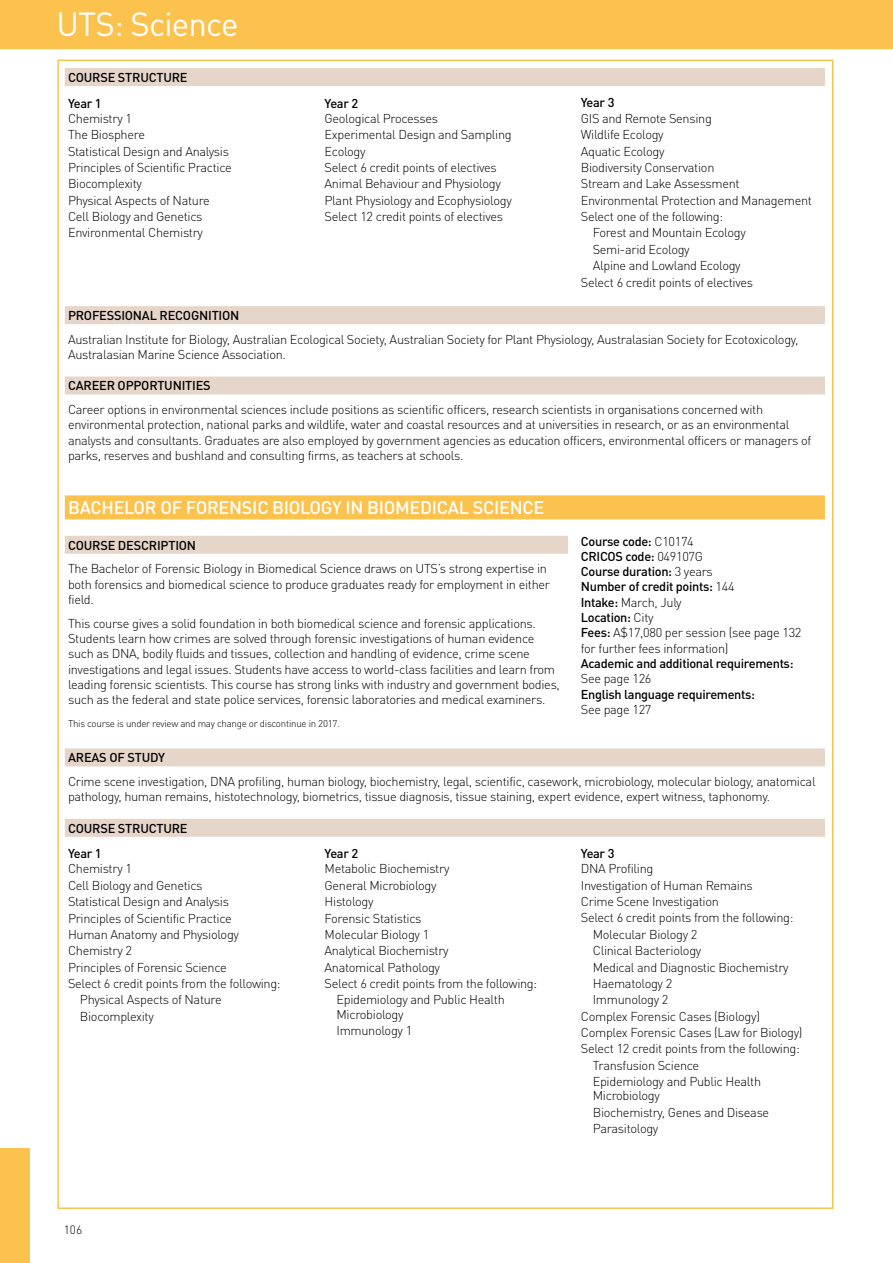
<style>
.page{position:relative;width:893px;height:1263px;background:#fff}
.page>*{position:absolute;margin:0;border:0;box-sizing:border-box;transform-origin:0 0}
.t1{font:33px "DINOT";letter-spacing:-.025em;color:#fff}
.t2{font:500 18px "DINOT";letter-spacing:-.015em;color:#fff}
.t3{font:300 12.75px/15.3px "DINOT";letter-spacing:-.025em;color:#000}
.t4{font:500 12.75px/25.8px "DINOT";letter-spacing:-.025em;color:#000}
.t5{font:300 12px "DINOT";color:#000}
.t6{font:300 9.75px "DINOT";letter-spacing:-.025em;color:#000}
.s1{font-weight:500}
</style>
<div class="page">
<div style="left:0;top:0;width:893px;height:49px;background:#fcc24e"></div>
<div style="left:0;top:1148px;width:30px;height:115px;background:#fcc24e"></div>
<div style="left:65px;top:68px;width:760px;height:18px;background:#e6d5c9"></div>
<div style="left:65px;top:306px;width:760px;height:18px;background:#e6d5c9"></div>
<div style="left:65px;top:377px;width:760px;height:18px;background:#e6d5c9"></div>
<div style="left:65px;top:495px;width:760px;height:24px;background:#fcc24e"></div>
<div style="left:65px;top:536px;width:503px;height:18px;background:#e6d5c9"></div>
<div style="left:65px;top:748px;width:760px;height:18px;background:#e6d5c9"></div>
<div style="left:65px;top:819px;width:760px;height:18px;background:#e6d5c9"></div>
<h1 class="t1" style="left:57px;top:3px;width:184px">UTS: Science</h1>
<p class="t4" style="left:68px;top:64px;width:121px">COURSE STRUCTURE<br>Year 1</p>
<p class="t3" style="left:68px;top:110px;width:165px;line-height:16.4px">Chemistry 1<br>The Biosphere<br>Statistical Design and Analysis<br>Principles of Scientific Practice<br>Biocomplexity<br>Physical Aspects of Nature<br>Cell Biology and Genetics<br>Environmental Chemistry</p>
<p class="t4" style="left:325px;top:90px;width:35px">Year 2</p>
<p class="t3" style="left:325px;top:110px;width:189px;line-height:16.4px">Geological Processes<br>Experimental Design and Sampling<br>Ecology<br>Select 6 credit points of electives<br>Animal Behaviour and Physiology<br>Plant Physiology and Ecophysiology<br>Select 12 credit points of electives</p>
<p class="t4" style="left:581px;top:90px;width:35px">Year 3</p>
<p class="t3" style="left:581px;top:110px;width:133px">GIS and Remote Sensing</p>
<p class="t3" style="left:581px;top:127px;width:84px">Wildlife Ecology</p>
<p class="t3" style="left:581px;top:143px;width:85px">Aquatic Ecology</p>
<p class="t3" style="left:581px;top:160px;width:135px">Biodiversity Conservation</p>
<p class="t3" style="left:581px;top:176px;width:160px">Stream and Lake Assessment</p>
<p class="t3" style="left:581px;top:192px;width:233px">Environmental Protection and Management</p>
<p class="t3" style="left:581px;top:209px;width:144px">Select one of the following:</p>
<p class="t3" style="left:593px;top:225px;width:155px">Forest and Mountain Ecology</p>
<p class="t3" style="left:593px;top:241px;width:98px">Semi-arid Ecology</p>
<p class="t3" style="left:593px;top:258px;width:150px">Alpine and Lowland Ecology</p>
<p class="t3" style="left:581px;top:274px;width:174px">Select 6 credit points of electives</p>
<p class="t4" style="left:68px;top:302px;width:173px">PROFESSIONAL RECOGNITION</p>
<p class="t3" style="left:68px;top:331px;width:732px">Australian Institute for Biology, Australian Ecological Society, Australian Society for Plant Physiology, Australasian Society for Ecotoxicology,<br>Australasian Marine Science Association.</p>
<p class="t4" style="left:68px;top:372px;width:144px">CAREER OPPORTUNITIES</p>
<p class="t3" style="left:68px;top:402px;width:745px">Career options in environmental sciences include positions as scientific officers, research scientists in organisations concerned with environmental protection, national parks and wildlife, water and coastal resources and at universities in research, or as an environmental analysts and consultants. Graduates are also employed by government agencies as education officers, environmental officers or managers of parks, reserves and bushland and consulting firms, as teachers at schools.</p>
<h2 class="t2" style="left:68px;top:496px;width:478px">BACHELOR OF FORENSIC BIOLOGY IN BIOMEDICAL SCIENCE</h2>
<p class="t3" style="left:581px;top:533px;width:222px"><span class="s1">Course code:</span> C10174<br><span class="s1">CRICOS code:</span> 049107G<br><span class="s1">Course duration:</span> 3 years<br><span class="s1">Number of credit points:</span> 144<br><span class="s1">Intake:</span> March, July<br><span class="s1">Location:</span> City<br><span class="s1">Fees:</span> A$17,080 per session (see page 132 for further fees information)</p>
<p class="t4" style="left:581px;top:650px;width:214px">Academic and additional requirements:</p>
<p class="t3" style="left:581px;top:671px;width:72px">See page 126</p>
<p class="t4" style="left:581px;top:681px;width:176px">English language requirements:</p>
<p class="t3" style="left:581px;top:701px;width:72px">See page 127</p>
<p class="t4" style="left:68px;top:532px;width:130px">COURSE DESCRIPTION</p>
<p class="t3" style="left:68px;top:561px;width:483px">The Bachelor of Forensic Biology in Biomedical Science draws on UTS’s strong expertise in both forensics and biomedical science to produce graduates ready for employment in either field.</p>
<p class="t3" style="left:68px;top:615px;width:493px">This course gives a solid foundation in both biomedical science and forensic applications.<br>Students learn how crimes are solved through forensic investigations of human evidence such as DNA, bodily fluids and tissues, collection and handling of evidence, crime scene investigations and legal issues. Students have access to world-class facilities and learn from leading forensic scientists. This course has strong links with industry and government bodies, such as the federal and state police services, forensic laboratories and medical examiners.</p>
<p class="t6" style="left:68px;top:718px;width:273px">This course is under review and may change or discontinue in 2017.</p>
<p class="t4" style="left:68px;top:744px;width:99px">AREAS OF STUDY</p>
<p class="t3" style="left:68px;top:774px;width:749px">Crime scene investigation, DNA profiling, human biology, biochemistry, legal, scientific, casework, microbiology, molecular biology, anatomical pathology, human remains, histotechnology, biometrics, tissue diagnosis, tissue staining, expert evidence, expert witness, taphonomy.</p>
<p class="t4" style="left:68px;top:815px;width:121px">COURSE STRUCTURE<br>Year 1</p>
<p class="t3" style="left:68px;top:861px;width:65px">Chemistry 1</p>
<p class="t3" style="left:68px;top:877px;width:136px">Cell Biology and Genetics</p>
<p class="t3" style="left:68px;top:894px;width:162px">Statistical Design and Analysis</p>
<p class="t3" style="left:68px;top:910px;width:165px">Principles of Scientific Practice</p>
<p class="t3" style="left:68px;top:926px;width:173px">Human Anatomy and Physiology</p>
<p class="t3" style="left:68px;top:943px;width:65px">Chemistry 2</p>
<p class="t3" style="left:68px;top:959px;width:160px">Principles of Forensic Science</p>
<p class="t3" style="left:68px;top:976px;width:214px">Select 6 credit points from the following:</p>
<p class="t3" style="left:80px;top:992px;width:143px">Physical Aspects of Nature</p>
<p class="t3" style="left:80px;top:1008px;width:76px">Biocomplexity</p>
<p class="t4" style="left:581px;top:840px;width:35px">Year 3</p>
<p class="t3" style="left:581px;top:861px;width:74px">DNA Profiling</p>
<p class="t3" style="left:581px;top:877px;width:173px">Investigation of Human Remains</p>
<p class="t3" style="left:581px;top:894px;width:140px">Crime Scene Investigation</p>
<p class="t3" style="left:581px;top:910px;width:214px">Select 6 credit points from the following:</p>
<p class="t3" style="left:593px;top:926px;width:106px">Molecular Biology 2</p>
<p class="t3" style="left:593px;top:943px;width:110px">Clinical Bacteriology</p>
<p class="t3" style="left:593px;top:959px;width:197px">Medical and Diagnostic Biochemistry</p>
<p class="t3" style="left:593px;top:975px;width:81px">Haematology 2</p>
<p class="t3" style="left:593px;top:992px;width:77px">Immunology 2</p>
<p class="t3" style="left:581px;top:1008px;width:181px">Complex Forensic Cases (Biology)</p>
<p class="t3" style="left:581px;top:1025px;width:223px">Complex Forensic Cases (Law for Biology)</p>
<p class="t3" style="left:581px;top:1041px;width:220px">Select 12 credit points from the following:</p>
<p class="t3" style="left:593px;top:1057px;width:108px">Transfusion Science</p>
<p class="t3" style="left:593px;top:1074px;width:170px">Epidemiology and Public Health</p>
<p class="t3" style="left:593px;top:1087px;width:178px;line-height:16.4px">Microbiology<br>Biochemistry, Genes and Disease<br>Parasitology</p>
<p class="t4" style="left:325px;top:840px;width:35px">Year 2</p>
<p class="t3" style="left:325px;top:861px;width:126px">Metabolic Biochemistry</p>
<p class="t3" style="left:325px;top:877px;width:114px">General Microbiology</p>
<p class="t3" style="left:325px;top:894px;width:51px">Histology</p>
<p class="t3" style="left:325px;top:910px;width:98px">Forensic Statistics</p>
<p class="t3" style="left:325px;top:926px;width:106px">Molecular Biology 1</p>
<p class="t3" style="left:325px;top:943px;width:126px">Analytical Biochemistry</p>
<p class="t3" style="left:325px;top:959px;width:117px">Anatomical Pathology</p>
<p class="t3" style="left:325px;top:976px;width:214px">Select 6 credit points from the following:</p>
<p class="t3" style="left:336px;top:992px;width:170px">Epidemiology and Public Health</p>
<p class="t3" style="left:336px;top:1006px;width:77px;line-height:16.4px">Microbiology<br>Immunology 1</p>
<p class="t5" style="left:64px;top:1222px;width:20px">106</p>
</div>
